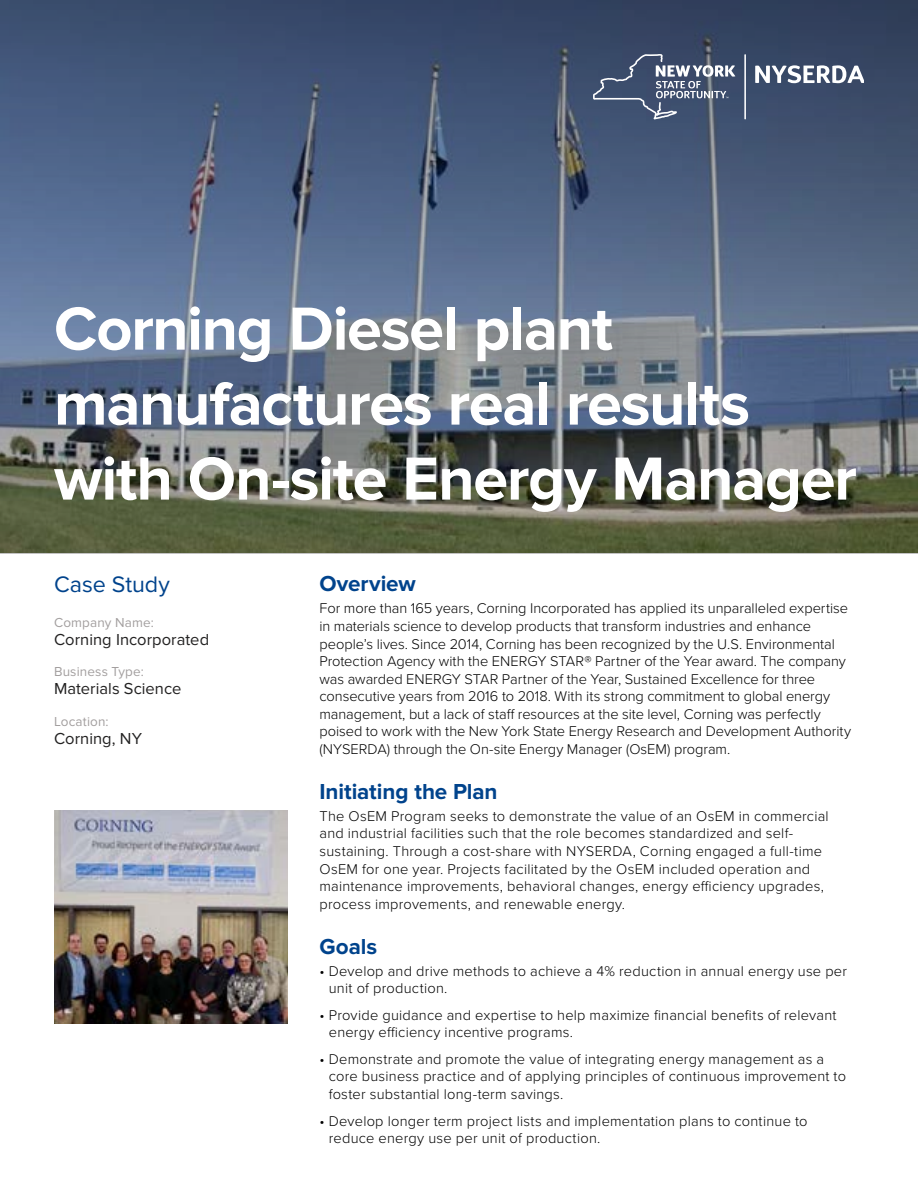
<style>
.page{position:relative;width:918px;height:1188px;background:#fff}
.page>*{position:absolute;margin:0;border:0;box-sizing:border-box;transform-origin:0 0}
.t1{font:700 63px/75px "Proxima Nova";letter-spacing:-.02em;color:#fff}
.t2{font:23.25px "Proxima Nova";color:#00438c}
.CS_Sub_1{font:700 22.5px "Proxima Nova";letter-spacing:-.005em;color:#00438c}
.t3{font:16.5px "Proxima Nova";letter-spacing:.005em;color:#222121}
.CS_Body_Text{font:300 14.7px/17.5px "Proxima Nova";letter-spacing:.015em;color:#000}
.CS_Body_Text-2{font:300 14.7px/17.5px "Proxima Nova";letter-spacing:-.005em;color:#000}
.t4{font:13.5px "Proxima Nova";letter-spacing:.01em;color:#a39f9f}
</style>
<div class="page">
<svg style="left:0;top:2px;width:918px;height:552px;background:#556376"></svg>
<img style="left:54px;top:810px;width:234px;height:213px">
<svg style="left:755px;top:65px;width:109px;height:18px"></svg>
<hr style="left:744px;top:54px;width:2px;height:65px;background:#fff">
<svg style="left:593px;top:54px;width:142px;height:65px;background:#576680"></svg>
<h1 class="t1" style="left:54px;top:293px;width:804px">Corning Diesel plant manufactures real results with On-site Energy Manager</h1>
<p class="t2" style="left:54px;top:571px;width:117px">Case Study</p>
<p class="t4" style="left:54px;top:614px;width:101px">Company Name:</p>
<p class="t3" style="left:54px;top:630px;width:157px">Corning Incorporated</p>
<p class="t4" style="left:54px;top:664px;width:91px">Business Type:</p>
<p class="t3" style="left:54px;top:679px;width:129px">Materials Science</p>
<p class="t4" style="left:54px;top:713px;width:56px">Location:</p>
<p class="t3" style="left:54px;top:729px;width:90px">Corning, NY</p>
<p class="CS_Sub_1" style="left:320px;top:571px;width:98px">Overview</p>
<p class="CS_Body_Text-2" style="left:320px;top:599px;width:533px">For more than 165 years, Corning Incorporated has applied its unparalleled expertise in materials science to develop products that transform industries and enhance people’s lives. Since 2014, Corning has been recognized by the U.S. Environmental Protection Agency with the ENERGY STAR® Partner of the Year award. The company was awarded ENERGY STAR Partner of the Year, Sustained Excellence for three consecutive years from 2016 to 2018. With its strong commitment to global energy management, but a lack of staff resources at the site level, Corning was perfectly poised to work with the New York State Energy Research and Development Authority (NYSERDA) through the On-site Energy Manager (OsEM) program.</p>
<p class="CS_Sub_1" style="left:320px;top:778px;width:180px">Initiating the Plan</p>
<p class="CS_Body_Text" style="left:320px;top:806px;width:511px">The OsEM Program seeks to demonstrate the value of an OsEM in commercial and industrial facilities such that the role becomes standardized and self&shy;sustaining. Through a cost-share with NYSERDA, Corning engaged a full-time OsEM for one year. Projects facilitated by the OsEM included operation and maintenance improvements, behavioral changes, energy efficiency upgrades, process improvements, and renewable energy.</p>
<p class="CS_Sub_1" style="left:320px;top:933px;width:59px">Goals</p>
<p class="CS_Body_Text" style="left:329px;top:961px;width:520px;text-indent:-9px">• Develop and drive methods to achieve a 4% reduction in annual energy use per unit of production.</p>
<p class="CS_Body_Text" style="left:329px;top:1005px;width:509px;text-indent:-9px">• Provide guidance and expertise to help maximize financial benefits of relevant energy efficiency incentive programs.</p>
<p class="CS_Body_Text" style="left:329px;top:1049px;width:519px;text-indent:-9px">• Demonstrate and promote the value of integrating energy management as a core business practice and of applying principles of continuous improvement to foster substantial long-term savings.</p>
<p class="CS_Body_Text" style="left:329px;top:1111px;width:480px;text-indent:-9px">• Develop longer term project lists and implementation plans to continue to reduce energy use per unit of production.</p>
</div>
